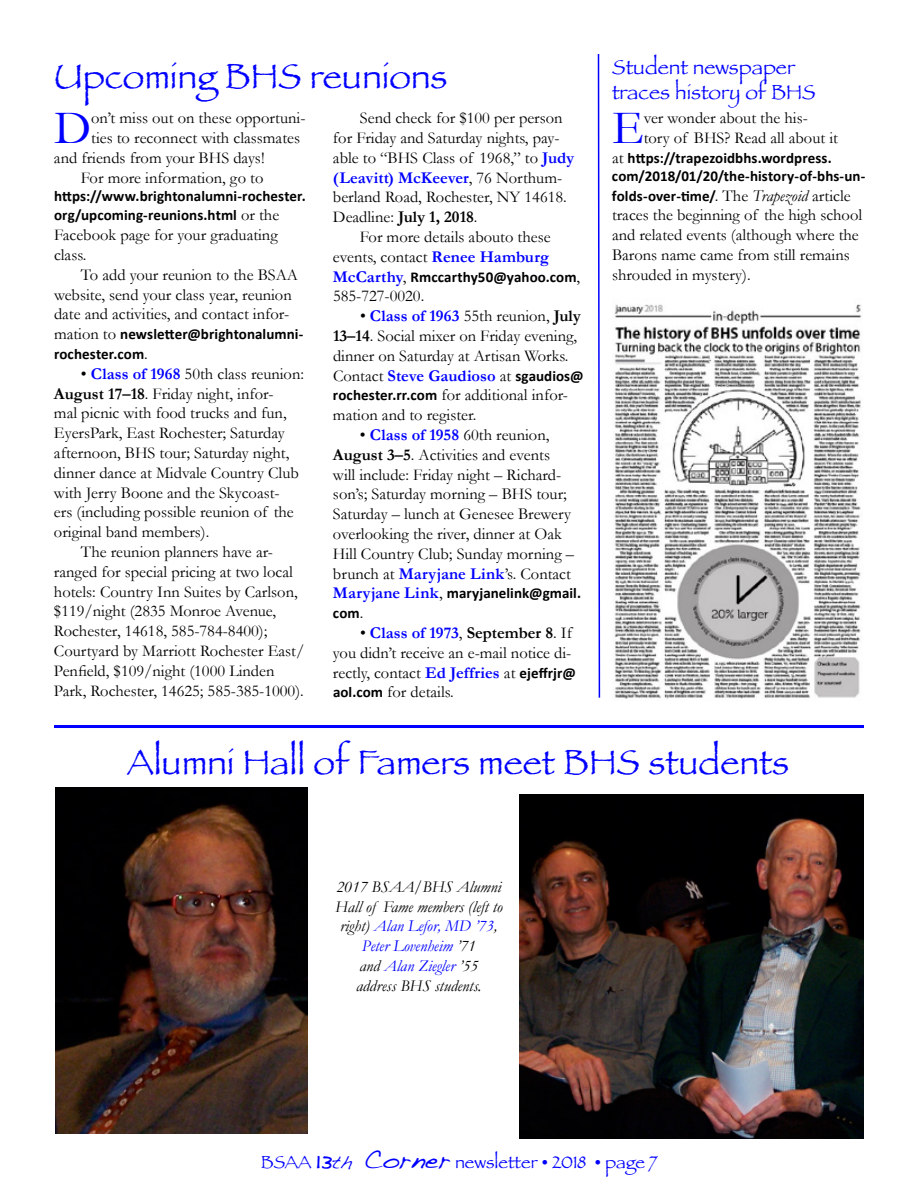
<style>
.page{position:relative;width:918px;height:1188px;background:#fff}
.page>*{position:absolute;margin:0;border:0;box-sizing:border-box;transform-origin:0 0}
.t1{font:48.3px "Garamond";color:#00f}
.t2{font:36px "Papyrus";color:#00f}
.t3{font:21px/25.2px "Papyrus";color:#00f}
.t4{font:18px "Papyrus";color:#00f}
.t5{font:16.5px/19.8px "Garamond";color:#000}
.t6{font:italic 16.5px/19.8px "Garamond";color:#000;text-align:center}
.t7{font:700 15px/19.8px "Calibri";letter-spacing:.005em;color:#000}
.s1{font-family:"Garamond";font-weight:400;font-size:16.5px}
.s2{font-weight:700;color:#00f}
.s3{font-weight:700}
.s4{font-family:"Garamond";font-size:16.5px;color:#00f}
.s5{font-family:"Calibri";font-weight:700;font-size:15px}
.s6{font-family:"Garamond";font-weight:400;font-style:italic;font-size:16.5px}
.s7{color:#00f}
.s8{font-family:"Handwriting Dakota";font-size:27px}
.s9{font-family:"Handwriting Dakota"}
</style>
<div class="page">
<hr style="left:54px;top:725px;width:810px;height:3px;background:#00f">
<img style="left:56px;top:788px;width:252px;height:346px">
<img style="left:519px;top:795px;width:344px;height:344px">
<img style="left:614px;top:304px;width:247px;height:395px">
<svg style="left:597px;top:54px;width:4px;height:644px"></svg>
<h2 class="t2" style="left:54px;top:54px;width:395px">Upcoming BHS reunions</h2>
<h1 class="t1" style="left:54px;top:99px;width:39px">D</h1>
<p class="t5" style="left:91px;top:108px;width:216px">on’t miss out on these opportuni-</p>
<p class="t5" style="left:91px;top:128px;width:210px">ties to reconnect with classmates</p>
<p class="t5" style="left:54px;top:147px;width:212px">and friends from your BHS days!</p>
<p class="t5" style="left:81px;top:167px;width:184px">For more information, go to</p>
<p class="t7" style="left:54px;top:185px;width:253px">https://www.brightonalumni-rochester. org/upcoming-reunions.html <span class="s1">or the</span></p>
<p class="t5" style="left:54px;top:225px;width:225px">Facebook page for your graduating class.</p>
<p class="t5" style="left:54px;top:264px;width:246px;text-indent:27px">To add your reunion to the BSAA website, send your class year, reunion date and activities, and contact infor-</p>
<p class="t7" style="left:54px;top:324px;width:251px"><span class="s1">mation to</span> newsletter@brightonalumni&shy;rochester.com<span class="s1">.</span></p>
<p class="t5" style="left:81px;top:363px;width:225px">• <span class="s2">Class of 1968</span> 50th class reunion:</p>
<p class="t5" style="left:54px;top:383px;width:221px"><span class="s3">August 17–18</span>. Friday night, infor-</p>
<p class="t5" style="left:54px;top:403px;width:234px">mal picnic with food trucks and fun,</p>
<p class="t5" style="left:54px;top:423px;width:232px">EyersPark, East Rochester; Saturday</p>
<p class="t5" style="left:54px;top:443px;width:237px">afternoon, BHS tour; Saturday night,</p>
<p class="t5" style="left:54px;top:462px;width:246px">dinner dance at Midvale Country Club</p>
<p class="t5" style="left:54px;top:482px;width:227px">with Jerry Boone and the Skycoast-</p>
<p class="t5" style="left:54px;top:502px;width:241px">ers (including possible reunion of the</p>
<p class="t5" style="left:54px;top:522px;width:157px">original band members).</p>
<p class="t5" style="left:81px;top:542px;width:194px">The reunion planners have ar-</p>
<p class="t5" style="left:54px;top:561px;width:240px">ranged for special pricing at two local</p>
<p class="t5" style="left:54px;top:581px;width:245px">hotels: Country Inn Suites by Carlson,</p>
<p class="t5" style="left:54px;top:601px;width:224px">$119/night (2835 Monroe Avenue,</p>
<p class="t5" style="left:54px;top:621px;width:215px">Rochester, 14618, 585-784-8400);</p>
<p class="t5" style="left:54px;top:641px;width:252px">Courtyard by Marriott Rochester East/</p>
<p class="t5" style="left:54px;top:660px;width:222px">Penfield, $109/night (1000 Linden</p>
<p class="t5" style="left:54px;top:680px;width:251px">Park, Rochester, 14625; 585-385-1000).</p>
<p class="t5" style="left:333px;top:108px;width:243px;text-indent:27px">Send check for $100 per person for Friday and Saturday nights, pay&shy;able to “BHS Class of 1968,” to <span class="s2">Judy (Leavitt) McKeever</span>, 76 Northum&shy;berland Road, Rochester, NY 14618.<br>Deadline: <span class="s3">July 1, 2018</span>.</p>
<p class="t5" style="left:333px;top:227px;width:219px;text-align:right">For more details abouto these events, contact <span class="s2">Renee Hamburg</span></p>
<p class="t7" style="left:333px;top:266px;width:249px"><span class="s4">McCarthy</span><span class="s1">,</span> Rmccarthy50@yahoo.com<span class="s1">,</span></p>
<p class="t5" style="left:333px;top:286px;width:93px">585-727-0020.</p>
<p class="t5" style="left:333px;top:306px;width:252px;text-indent:27px">• <span class="s2">Class of 1963</span> 55th reunion, <span class="s3">July 13–14</span>. Social mixer on Friday evening, dinner on Saturday at Artisan Works.<br>Contact <span class="s2">Steve Gaudioso</span> at <span class="s5">sgaudios@ rochester.rr.com</span> for additional infor&shy;mation and to register.</p>
<p class="t5" style="left:333px;top:425px;width:243px;text-indent:27px">• <span class="s2">Class of 1958</span> 60th reunion, <span class="s3">August 3–5</span>. Activities and events will include: Friday night – Richard&shy;son’s; Saturday morning – BHS tour; Saturday – lunch at Genesee Brewery overlooking the river, dinner at Oak Hill Country Club; Sunday morning – brunch at <span class="s2">Maryjane Link</span>’s. Contact</p>
<p class="t7" style="left:333px;top:583px;width:250px"><span class="s4">Maryjane Link</span><span class="s1">,</span> maryjanelink@gmail. com<span class="s1">.</span></p>
<p class="t5" style="left:333px;top:623px;width:244px;text-indent:27px">• <span class="s2">Class of 1973</span>, <span class="s3">September 8</span>. If you didn’t receive an e-mail notice di&shy;rectly, contact <span class="s2">Ed Jeffries</span> at <span class="s5">ejeffrjr@ aol.com</span> for details.</p>
<p class="t3" style="left:612px;top:54px;width:205px">Student newspaper traces history of BHS</p>
<h1 class="t1" style="left:612px;top:99px;width:33px">E</h1>
<p class="t5" style="left:644px;top:108px;width:196px">ver wonder about the his&shy;tory of BHS? Read all about it</p>
<p class="t7" style="left:612px;top:148px;width:255px;line-height:18px"><span class="s1">at</span> https://trapezoidbhs.wordpress. com/2018/01/20/the-history-of-bhs-un-</p>
<p class="t7" style="left:612px;top:185px;width:240px">folds-over-time/<span class="s1">. The</span> <span class="s6">Trapezoid</span> <span class="s1">article</span></p>
<p class="t5" style="left:612px;top:205px;width:252px">traces the beginning of the high school and related events (although where the Barons name came from still remains shrouded in mystery).</p>
<h2 class="t2" style="left:127px;top:740px;width:664px">Alumni Hall of Famers meet BHS students</h2>
<p class="t6" style="left:335px;top:876px;width:169px">2017 BSAA/BHS Alumni<br>Hall of Fame members (left to right) <span class="s7">Alan Lefor, MD ’73</span>,<br><span class="s7">Peter Lovenheim</span> ’71<br>and <span class="s7">Alan Ziegler</span> ’55<br>address BHS students.</p>
<p class="t4" style="left:261px;top:1151px;width:398px">BSAA <span class="s8">13</span><span class="s9">th</span> <span class="s8">Corner</span> newsletter • 2018 • page 7</p>
</div>
